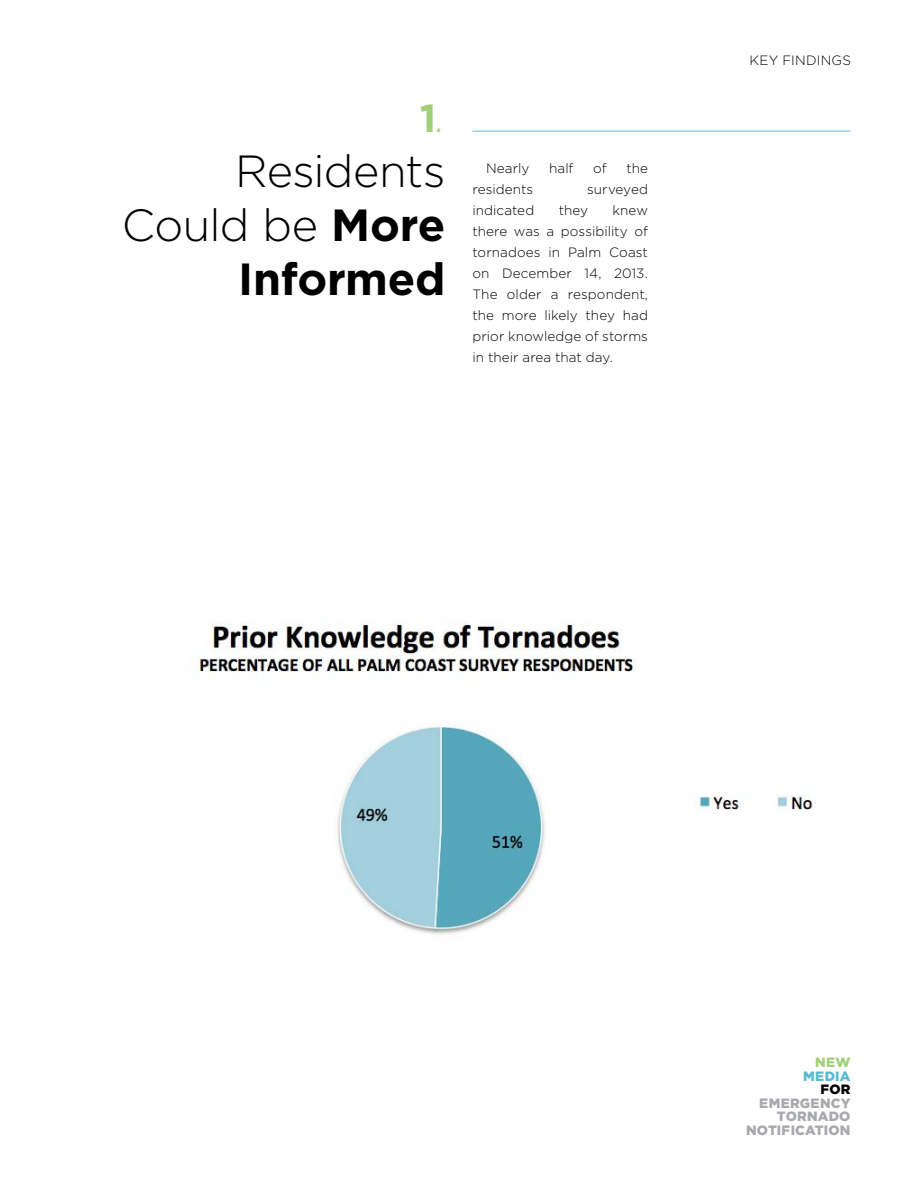
<style>
.page{position:relative;width:918px;height:1188px;background:#fff}
.page>*{position:absolute;margin:0;border:0;box-sizing:border-box;transform-origin:0 0}
.t1{font:300 45px/54px "Gotham";letter-spacing:-.015em;color:#000;text-align:right}
.t2{font:700 39px "Gotham";color:#a1d078}
.t3{font:300 13.5px/21px "Gotham";letter-spacing:.005em;color:#000;text-align:justify}
.t4{font:900 13.5px/13.5px "Gotham";letter-spacing:.015em;color:#a7a9ac;text-align:right}
.t5{font:900 13.5px "Gotham";letter-spacing:.02em;color:#5bbad0}
.t6{font:900 13.5px "Gotham";color:#a1d078}
.t7{font:900 13.5px "Gotham";color:#000}
.s1{font-weight:300;font-style:italic}
.s2{font-weight:700}
</style>
<div class="page">
<hr style="left:472px;top:131px;width:378px;height:1px;background:#5bbad0">
<img style="left:197px;top:621px;width:616px;height:313px">
<h2 class="t2" style="left:420px;top:92px;width:27px">1<span class="s1">.</span></h2>
<h1 class="t1" style="left:122px;top:143px;width:325px">Residents<br>Could be <span class="s2">More<br>Informed</span></h1>
<p class="t3" style="left:486px;top:157px;width:45px">Nearly</p>
<p class="t3" style="left:549px;top:157px;width:26px">half</p>
<p class="t3" style="left:593px;top:157px;width:15px">of</p>
<p class="t3" style="left:626px;top:157px;width:23px">the</p>
<p class="t3" style="left:472px;top:178px;width:62px">residents</p>
<p class="t3" style="left:587px;top:178px;width:62px">surveyed</p>
<p class="t3" style="left:472px;top:199px;width:63px">indicated</p>
<p class="t3" style="left:559px;top:199px;width:31px">they</p>
<p class="t3" style="left:472px;top:199px;width:177px;text-indent:140px">knew there was a possibility of tornadoes in Palm Coast on December 14, 2013.<br>The older a respondent, the more likely they had prior knowledge of storms in their area that day.</p>
<p class="t3" style="left:749px;top:49px;width:103px">KEY FINDINGS</p>
<p class="t6" style="left:815px;top:1053px;width:37px">NEW</p>
<p class="t5" style="left:803px;top:1066px;width:49px">MEDIA</p>
<p class="t7" style="left:821px;top:1080px;width:31px">FOR</p>
<p class="t4" style="left:746px;top:1096px;width:106px">EMERGENCY<br>TORNADO<br>NOTIFICATION</p>
</div>
